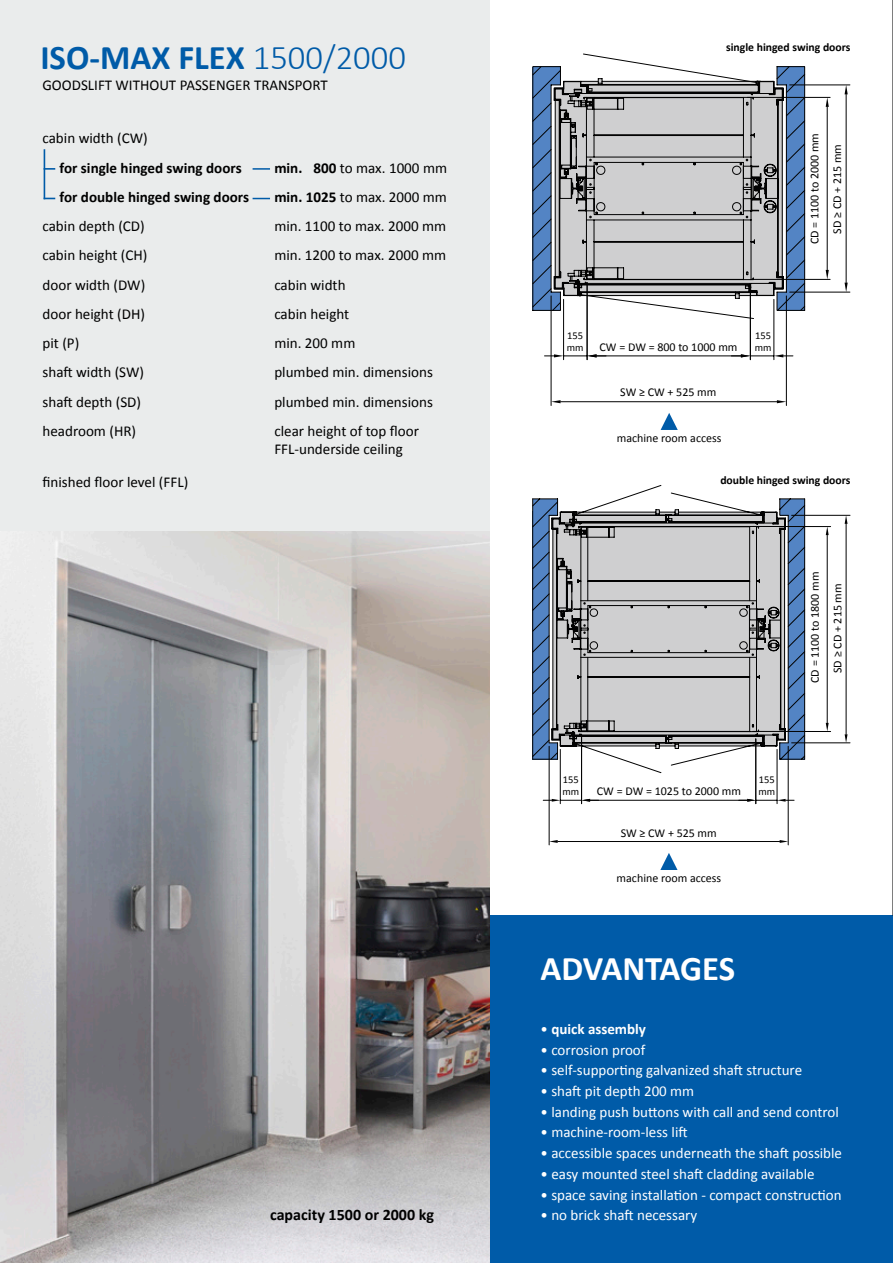
<style>
.page{position:relative;width:893px;height:1263px;background:#fff}
.page>*{position:absolute;margin:0;border:0;box-sizing:border-box;transform-origin:0 0}
.t1{font:700 34.65px "Calibri";color:#005ba8}
.t2{font:700 34.65px "Calibri";letter-spacing:-.01em;color:#fff}
.t3{font:700 16.05px "Calibri";color:#000}
.t4{font:15.15px/29.2px "Calibri";color:#000}
.t5{font:700 15.15px/29.2px "Calibri";color:#000}
.t6{font:15px "Calibri";color:#fff}
.t7{font:15px "Calibri";color:#000}
.t8{font:700 15px "Calibri";color:#fff}
.t9{font:12px "Calibri";color:#000}
.t10{font:700 11.7px "Calibri";color:#000}
.t11{font:10.5px/12px "Calibri";color:#000}
.s1{font-weight:300}
.s2{font-weight:700}
.s3{font-weight:400}
</style>
<div class="page">
<div style="left:490px;top:916px;width:403px;height:347px;background:#005ba8"></div>
<div style="left:0;top:0;width:490px;height:532px;background:#eaecec"></div>
<hr style="left:892px;top:0;width:1px;height:916px;background:#000">
<img style="left:0;top:532px;width:490px;height:731px">
<svg style="left:845px;top:734px;width:2px;height:8px"></svg>
<svg style="left:845px;top:516px;width:2px;height:8px"></svg>
<hr style="left:827px;top:535px;width:1px;height:188px;background:#020202">
<hr style="left:753px;top:526px;width:78px;height:1px;background:#020202">
<hr style="left:753px;top:731px;width:78px;height:1px;background:#020202">
<svg style="left:826px;top:723px;width:3px;height:8px"></svg>
<svg style="left:826px;top:526px;width:3px;height:9px"></svg>
<hr style="left:558px;top:841px;width:222px;height:1px;background:#020202">
<hr style="left:788px;top:746px;width:1px;height:99px;background:#020202">
<hr style="left:549px;top:746px;width:1px;height:99px;background:#020202">
<svg style="left:549px;top:840px;width:9px;height:3px"></svg>
<svg style="left:780px;top:840px;width:8px;height:3px"></svg>
<hr style="left:590px;top:800px;width:157px;height:1px;background:#020202">
<svg style="left:738px;top:774px;width:57px;height:30px"></svg>
<hr style="left:581px;top:734px;width:1px;height:70px;background:#020202">
<hr style="left:560px;top:749px;width:1px;height:55px;background:#020202">
<svg style="left:543px;top:799px;width:56px;height:3px"></svg>
<svg style="left:548px;top:485px;width:258px;height:289px"></svg>
<hr style="left:846px;top:524px;width:1px;height:210px;background:#020202">
<hr style="left:792px;top:742px;width:58px;height:1px;background:#020202">
<hr style="left:792px;top:515px;width:58px;height:1px;background:#020202">
<svg style="left:532px;top:498px;width:273px;height:262px;background:#a8aeb6"></svg>
<svg style="left:544px;top:53px;width:210px;height:308px"></svg>
<svg style="left:554px;top:354px;width:10px;height:3px"></svg>
<hr style="left:597px;top:355px;width:144px;height:1px;background:#020202">
<hr style="left:587px;top:282px;width:1px;height:78px;background:#020202">
<svg style="left:587px;top:354px;width:10px;height:3px"></svg>
<hr style="left:773px;top:299px;width:1px;height:61px;background:#020202">
<hr style="left:750px;top:288px;width:1px;height:72px;background:#020202">
<svg style="left:731px;top:354px;width:62px;height:3px"></svg>
<hr style="left:561px;top:401px;width:216px;height:1px;background:#020202">
<hr style="left:786px;top:296px;width:1px;height:109px;background:#020202">
<hr style="left:551px;top:296px;width:1px;height:109px;background:#020202">
<svg style="left:551px;top:400px;width:10px;height:3px"></svg>
<svg style="left:777px;top:400px;width:9px;height:3px"></svg>
<hr style="left:827px;top:107px;width:1px;height:163px;background:#020202">
<hr style="left:747px;top:97px;width:83px;height:1px;background:#020202">
<hr style="left:753px;top:279px;width:77px;height:1px;background:#020202">
<svg style="left:826px;top:270px;width:3px;height:9px"></svg>
<svg style="left:826px;top:97px;width:3px;height:10px"></svg>
<hr style="left:846px;top:94px;width:1px;height:189px;background:#020202">
<hr style="left:790px;top:84px;width:60px;height:1px;background:#020202">
<hr style="left:790px;top:292px;width:60px;height:1px;background:#020202">
<svg style="left:845px;top:283px;width:3px;height:9px"></svg>
<svg style="left:845px;top:85px;width:3px;height:9px"></svg>
<svg style="left:532px;top:65px;width:274px;height:247px;background:#a6acb4"></svg>
<svg style="left:660px;top:853px;width:17px;height:17px"></svg>
<svg style="left:661px;top:413px;width:17px;height:17px"></svg>
<hr style="left:44px;top:149px;width:1px;height:50px;background:#005ba8">
<svg style="left:45px;top:168px;width:10px;height:2px"></svg>
<svg style="left:253px;top:168px;width:17px;height:2px"></svg>
<svg style="left:253px;top:198px;width:17px;height:1px"></svg>
<h1 class="t1" style="left:40px;top:35px;width:367px">ISO-MAX FLEX <span class="s1">1500/2000</span></h1>
<p class="t7" style="left:43px;top:75px;width:287px">GOODSLIFT WITHOUT PASSENGER TRANSPORT</p>
<p class="t4" style="left:43px;top:124px;width:107px">cabin width (CW)</p>
<p class="t5" style="left:60px;top:153px;width:191px">for single hinged swing doors for double hinged swing doors</p>
<p class="t4" style="left:43px;top:212px;width:106px">cabin depth (CD) cabin height (CH) door width (DW) door height (DH) pit (P)<br>shaft width (SW) shaft depth (SD) headroom (HR)</p>
<p class="t4" style="left:43px;top:467px;width:147px">finished floor level (FFL)</p>
<p class="t4" style="left:274px;top:153px;width:174px"><span class="s2">min. 800</span> to max. 1000 mm <span class="s2">min. 1025</span> to max. 2000 mm min. 1100 to max. 2000 mm min. 1200 to max. 2000 mm cabin width<br>cabin height<br>min. 200 mm<br>plumbed min. dimensions plumbed min. dimensions clear height of top floor</p>
<p class="t4" style="left:274px;top:434px;width:130px">FFL-underside ceiling</p>
<p class="t3" style="left:270px;top:1205px;width:166px">capacity 1500 or 2000 kg</p>
<p class="t10" style="left:726px;top:40px;width:126px">single hinged swing doors</p>
<p class="t11" style="left:567px;top:329px;width:18px">155 mm</p>
<p class="t11" style="left:755px;top:329px;width:17px">155</p>
<p class="t9" style="left:600px;top:339px;width:139px">CW = DW = 800 to 1000 mm</p>
<p class="t11" style="left:755px;top:341px;width:18px">mm</p>
<p class="t9" style="left:620px;top:385px;width:98px">SW ≥ CW + 525 mm</p>
<p class="t9" style="left:617px;top:431px;width:106px">machine room access</p>
<p class="t9" style="left:807px;top:244px;width:113px;rotate:-90deg">CD = 1100 to 2000 mm</p>
<p class="t9" style="left:830px;top:234px;width:91px;rotate:-90deg">SD ≥ CD + 215 mm</p>
<p class="t10" style="left:720px;top:472px;width:132px">double hinged swing doors</p>
<p class="t9" style="left:807px;top:683px;width:113px;rotate:-90deg">CD = 1100 to 1800 mm</p>
<p class="t9" style="left:830px;top:673px;width:91px;rotate:-90deg">SD ≥ CD + 215 mm</p>
<p class="t11" style="left:562px;top:774px;width:18px">155 mm</p>
<p class="t11" style="left:759px;top:774px;width:17px">155</p>
<p class="t9" style="left:597px;top:784px;width:146px">CW = DW = 1025 to 2000 mm</p>
<p class="t11" style="left:758px;top:786px;width:18px">mm</p>
<p class="t9" style="left:621px;top:825px;width:98px">SW ≥ CW + 525 mm</p>
<p class="t9" style="left:617px;top:871px;width:106px">machine room access</p>
<h1 class="t2" style="left:540px;top:946px;width:196px">ADVANTAGES</h1>
<p class="t8" style="left:540px;top:1019px;width:107px"><span class="s3">•</span> quick assembly</p>
<p class="t6" style="left:540px;top:1040px;width:106px">• corrosion proof</p>
<p class="t6" style="left:540px;top:1061px;width:263px">• self-supporting galvanized shaft structure</p>
<p class="t6" style="left:540px;top:1081px;width:155px">• shaft pit depth 200 mm</p>
<p class="t6" style="left:540px;top:1102px;width:300px">• landing push buttons with call and send control</p>
<p class="t6" style="left:540px;top:1123px;width:149px">• machine-room-less lift</p>
<p class="t6" style="left:540px;top:1144px;width:303px">• accessible spaces underneath the shaft possible</p>
<p class="t6" style="left:540px;top:1164px;width:276px">• easy mounted steel shaft cladding available</p>
<p class="t6" style="left:540px;top:1185px;width:303px">• space saving installation - compact construction</p>
<p class="t6" style="left:540px;top:1206px;width:158px">• no brick shaft necessary</p>
</div>
